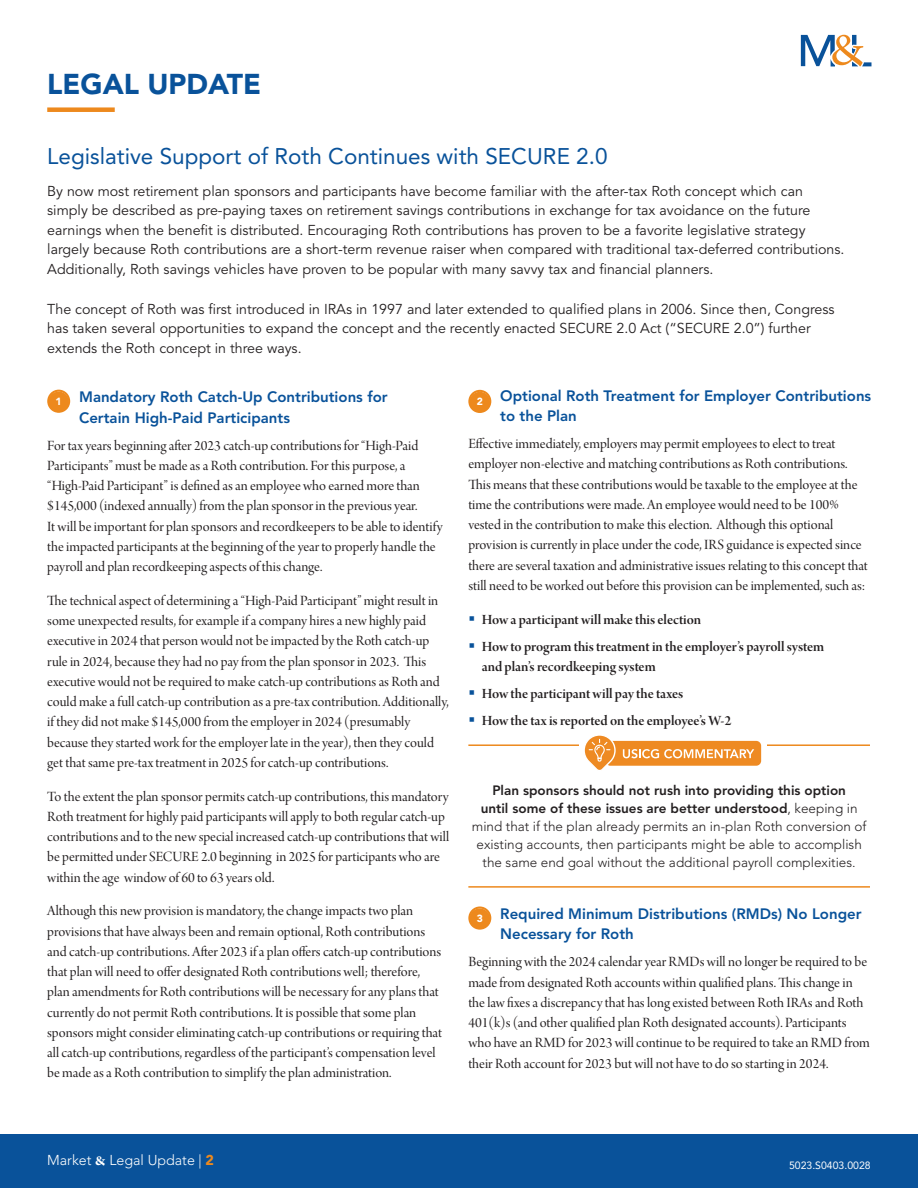
<style>
.page{position:relative;width:918px;height:1188px;background:#fff}
.page>*{position:absolute;margin:0;border:0;box-sizing:border-box;transform-origin:0 0}
.Sub_head_1{font:900 28.5px "Avenir LT Std";color:#09529a}
.Sub_head_2{font:22.5px "Avenir LT Std";color:#09529a}
.Body_Copy{font:15px/20.2px "Arno Pro Display";color:#231f20}
.t1{font:15px/20.2px "Arno Pro Smbd Display";letter-spacing:-.005em;color:#231f20}
.Subhead_3{font:800 15px/20.2px "Avenir LT Std";color:#09529a}
.Intro_Copy{font:14.25px/19.5px "Avenir LT Std";color:#231f20}
.t2{font:300 14.25px "Avenir LT Std";color:#fff}
.Body_Copy-2{font:300 13.5px/18px "Avenir LT Std";color:#231f20;text-align:center}
.t3{font:10.5px "Avenir LT Std";color:#fff}
.Body_Copy-3{font:900 10.35px "Avenir LT Std";color:#fff}
.s1{font-weight:800}
.s2{font-family:"Arno Pro";font-weight:700}
.s3{font-weight:900;color:#ed891d}
</style>
<div class="page">
<div style="left:0;top:1134px;width:918px;height:54px;background:#09529a"></div>
<svg style="left:801px;top:35px;width:70px;height:31px"></svg>
<div style="left:47px;top:107px;width:68px;height:5px;background:#ed891d"></div>
<svg style="left:47px;top:390px;width:23px;height:23px"></svg>
<svg style="left:468px;top:390px;width:23px;height:23px"></svg>
<hr style="left:468px;top:744px;width:402px;height:2px;background:#ed891d">
<hr style="left:468px;top:886px;width:402px;height:2px;background:#ed891d">
<svg style="left:468px;top:906px;width:23px;height:24px"></svg>
<div style="left:579px;top:734px;width:188px;height:44px;background:#fff"></div>
<div style="left:605px;top:741px;width:156px;height:25px;background:#ee8a22;border-radius:5px"></div>
<svg style="left:584px;top:735px;width:32px;height:35px"></svg>
<svg style="left:623px;top:749px;width:131px;height:9px"></svg>
<p class="Sub_head_1" style="left:47px;top:67px;width:215px">LEGAL UPDATE</p>
<p class="Sub_head_2" style="left:47px;top:143px;width:562px">Legislative Support of Roth Continues with SECURE 2.0</p>
<p class="Intro_Copy" style="left:47px;top:182px;width:799px">By now most retirement plan sponsors and participants have become familiar with the after-tax Roth concept which can simply be described as pre-paying taxes on retirement savings contributions in exchange for tax avoidance on the future earnings when the benefit is distributed. Encouraging Roth contributions has proven to be a favorite legislative strategy largely because Roth contributions are a short-term revenue raiser when compared with traditional tax-deferred contributions.<br>Additionally, Roth savings vehicles have proven to be popular with many savvy tax and financial planners.</p>
<p class="Intro_Copy" style="left:47px;top:299px;width:789px">The concept of Roth was first introduced in IRAs in 1997 and later extended to qualified plans in 2006. Since then, Congress has taken several opportunities to expand the concept and the recently enacted SECURE 2.0 Act (“SECURE 2.0”) further extends the Roth concept in three ways.</p>
<p class="Body_Copy-3" style="left:56px;top:395px;width:8px">1</p>
<p class="Subhead_3" style="left:79px;top:387px;width:310px">Mandatory Roth Catch-Up Contributions for<br>Certain High-Paid Participants</p>
<p class="Body_Copy" style="left:47px;top:436px;width:397px">For tax years beginning after 2023 catch-up contributions for “High-Paid Participants” must be made as a Roth contribution. For this purpose, a “High-Paid Participant” is defined as an employee who earned more than $145,000 (indexed annually) from the plan sponsor in the previous year.<br>It will be important for plan sponsors and recordkeepers to be able to identify the impacted participants at the beginning of the year to properly handle the payroll and plan recordkeeping aspects of this change.</p>
<p class="Body_Copy" style="left:47px;top:591px;width:403px">The technical aspect of determining a “High-Paid Participant” might result in some unexpected results, for example if a company hires a new highly paid executive in 2024 that person would not be impacted by the Roth catch-up rule in 2024, because they had no pay from the plan sponsor in 2023. This executive would not be required to make catch-up contributions as Roth and could make a full catch-up contribution as a pre-tax contribution. Additionally, if they did not make $145,000 from the employer in 2024 (presumably because they started work for the employer late in the year), then they could get that same pre-tax treatment in 2025 for catch-up contributions.</p>
<p class="Body_Copy" style="left:47px;top:787px;width:404px">To the extent the plan sponsor permits catch-up contributions, this mandatory Roth treatment for highly paid participants will apply to both regular catch-up contributions and to the new special increased catch-up contributions that will be permitted under SECURE 2.0 beginning in 2025 for participants who are within the age window of 60 to 63 years old.</p>
<p class="Body_Copy" style="left:47px;top:902px;width:396px">Although this new provision is mandatory, the change impacts two plan provisions that have always been and remain optional, Roth contributions and catch-up contributions. After 2023 if a plan offers catch-up contributions that plan will need to offer designated Roth contributions well; therefore, plan amendments for Roth contributions will be necessary for any plans that currently do not permit Roth contributions. It is possible that some plan sponsors might consider eliminating catch-up contributions or requiring that all catch-up contributions, regardless of the participant’s compensation level be made as a Roth contribution to simplify the plan administration.</p>
<p class="Body_Copy-3" style="left:477px;top:396px;width:8px">2</p>
<p class="Subhead_3" style="left:500px;top:386px;width:373px">Optional Roth Treatment for Employer Contributions to the Plan</p>
<p class="Body_Copy" style="left:468px;top:435px;width:401px">Effective immediately, employers may permit employees to elect to treat employer non-elective and matching contributions as Roth contributions.<br>This means that these contributions would be taxable to the employee at the time the contributions were made. An employee would need to be 100% vested in the contribution to make this election. Although this optional provision is currently in place under the code, IRS guidance is expected since there are several taxation and administrative issues relating to this concept that still need to be worked out before this provision can be implemented, such as:</p>
<p class="t1" style="left:482px;top:610px;width:221px">How a participant will make this election</p>
<p class="t1" style="left:482px;top:637px;width:344px">How to program this treatment in the employer’s payroll system and plan’s recordkeeping system</p>
<p class="t1" style="left:482px;top:684px;width:203px">How the participant will pay the taxes</p>
<p class="t1" style="left:482px;top:711px;width:251px">How the tax is reported on the employee’s W-2</p>
<p class="Body_Copy-2" style="left:472px;top:781px;width:396px"><span class="s1">Plan sponsors should not rush into providing this option<br>until some of these issues are better understood</span>, keeping in mind that if the plan already permits an in-plan Roth conversion of existing accounts, then participants might be able to accomplish the same end goal without the additional payroll complexities.</p>
<p class="Body_Copy-3" style="left:477px;top:912px;width:8px">3</p>
<p class="Subhead_3" style="left:500px;top:904px;width:363px">Required Minimum Distributions (RMDs) No Longer<br>Necessary for Roth</p>
<p class="Body_Copy" style="left:468px;top:953px;width:403px">Beginning with the 2024 calendar year RMDs will no longer be required to be made from designated Roth accounts within qualified plans. This change in the law fixes a discrepancy that has long existed between Roth IRAs and Roth 401(k)s (and other qualified plan Roth designated accounts). Participants who have an RMD for 2023 will continue to be required to take an RMD from their Roth account for 2023 but will not have to do so starting in 2024.</p>
<p class="t2" style="left:47px;top:1152px;width:168px">Market <span class="s2">&amp;</span> Legal Update | <span class="s3">2</span></p>
<p class="t3" style="left:789px;top:1159px;width:83px">5023.S0403.0028</p>
</div>
